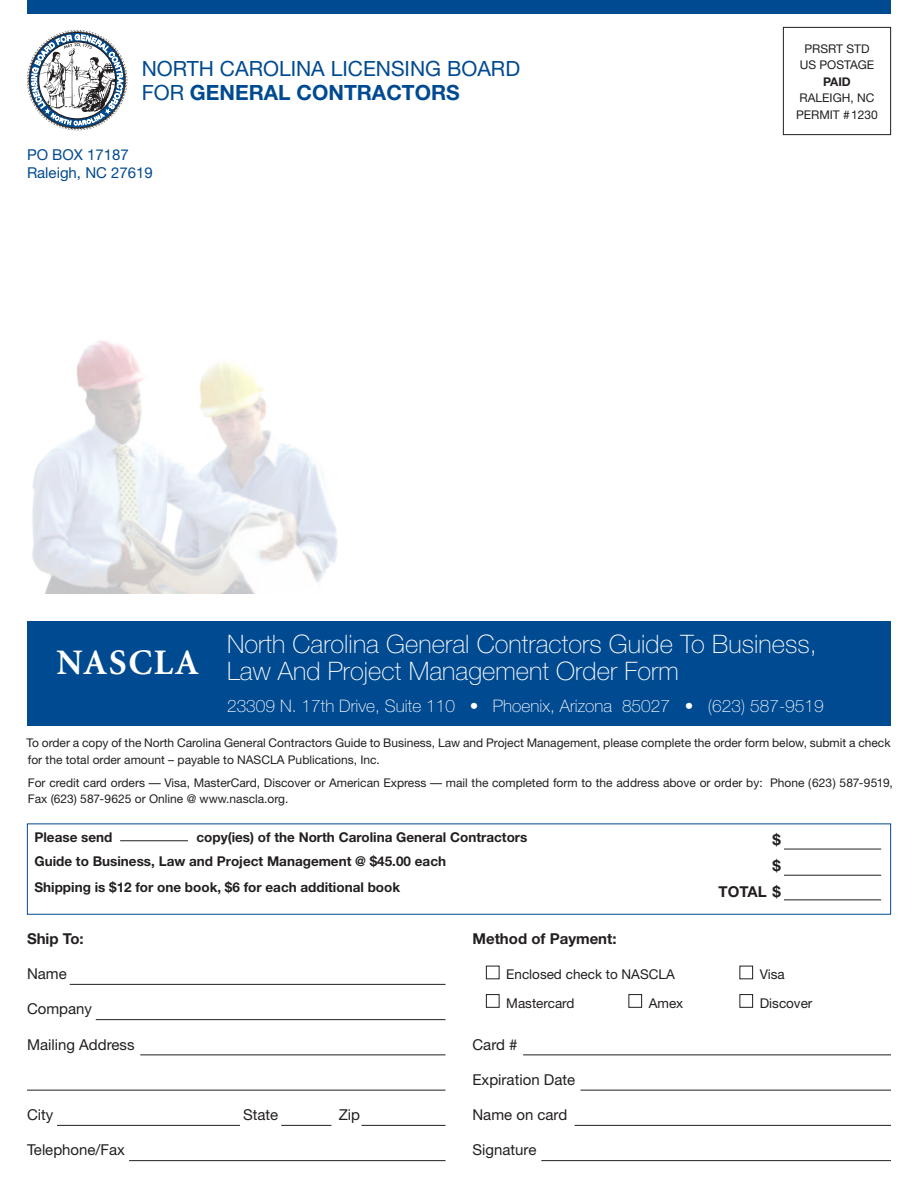
<style>
.page{position:relative;width:918px;height:1188px;background:#fff}
.page>*{position:absolute;margin:0;border:0;box-sizing:border-box;transform-origin:0 0}
.t1{font:700 36px "Minion";letter-spacing:.05em;color:#fff}
.t2{font:100 25.5px/27px "Helvetica Neue";letter-spacing:.005em;color:#fff}
.t3{font:21px/24px "Helvetica Neue";color:#004a91}
.t4{font:100 17.25px "Helvetica Neue";letter-spacing:.005em;color:#fff}
.t5{font:15px "Helvetica Neue";color:#231f20}
.t6{font:700 15px/26.2px "Helvetica Neue";color:#231f20;text-align:right}
.t7{font:15px/18px "Helvetica Neue";color:#004a91}
.t8{font:700 13.5px/24px "Helvetica Neue";color:#231f20}
.t9{font:13.5px "Helvetica Neue";color:#231f20}
.t10{font:12px/16.5px "Helvetica Neue";color:#231f20}
.t11{font:700 12px "Helvetica Neue";color:#231f20}
.s1{font-weight:700}
</style>
<div class="page">
<div style="left:27px;top:621px;width:864px;height:105px;background:#004a91"></div>
<div style="left:486px;top:966px;width:14px;height:13px;border:1px solid #231f20"></div>
<div style="left:740px;top:966px;width:13px;height:13px;border:1px solid #231f20"></div>
<div style="left:486px;top:994px;width:14px;height:14px;border:1px solid #231f20"></div>
<div style="left:628px;top:994px;width:14px;height:14px;border:1px solid #231f20"></div>
<div style="left:740px;top:994px;width:13px;height:14px;border:1px solid #231f20"></div>
<hr style="left:70px;top:984px;width:376px;height:1px;background:#231f20">
<hr style="left:96px;top:1019px;width:349px;height:1px;background:#231f20">
<hr style="left:140px;top:1054px;width:306px;height:1px;background:#231f20">
<hr style="left:27px;top:1090px;width:419px;height:1px;background:#231f20">
<hr style="left:57px;top:1125px;width:183px;height:1px;background:#231f20">
<hr style="left:129px;top:1160px;width:317px;height:1px;background:#231f20">
<hr style="left:523px;top:1054px;width:368px;height:1px;background:#231f20">
<hr style="left:580px;top:1090px;width:311px;height:1px;background:#231f20">
<hr style="left:575px;top:1125px;width:316px;height:1px;background:#231f20">
<hr style="left:541px;top:1160px;width:350px;height:1px;background:#231f20">
<hr style="left:784px;top:849px;width:97px;height:1px;background:#231f20">
<hr style="left:784px;top:875px;width:97px;height:1px;background:#231f20">
<hr style="left:784px;top:899px;width:97px;height:1px;background:#231f20">
<hr style="left:120px;top:840px;width:68px;height:1px;background:#231f20">
<svg style="left:27px;top:30px;width:100px;height:100px"></svg>
<div style="left:783px;top:27px;width:108px;height:108px;border:1px solid #231f20"></div>
<hr style="left:281px;top:1125px;width:51px;height:1px;background:#231f20">
<hr style="left:362px;top:1125px;width:84px;height:1px;background:#231f20">
<div style="left:27px;top:0;width:864px;height:14px;background:#004a91"></div>
<img style="left:32px;top:341px;width:306px;height:252px">
<h3 class="t3" style="left:142px;top:57px;width:380px">NORTH CAROLINA LICENSING BOARD<br>FOR <span class="s1">GENERAL CONTRACTORS</span></h3>
<p class="t7" style="left:27px;top:146px;width:127px">PO BOX 17187<br>Raleigh, NC 27619</p>
<p class="t10" style="left:800px;top:40px;width:76px;text-align:center">PRSRT STD<br>US POSTAGE</p>
<p class="t11" style="left:823px;top:74px;width:29px">PAID</p>
<p class="t10" style="left:796px;top:90px;width:83px">RALEIGH, NC<br>PERMIT #1230</p>
<h2 class="t2" style="left:227px;top:631px;width:591px">North Carolina General Contractors Guide To Business,<br>Law And Project Management Order Form</h2>
<h3 class="t4" style="left:227px;top:696px;width:598px">23309 N. 17th Drive, Suite 110 • Phoenix, Arizona 85027 • (623) 587-9519</h3>
<p class="t10" style="left:27px;top:735px;width:866px">To order a copy of the North Carolina General Contractors Guide to Business, Law and Project Management, please complete the order form below, submit a check for the total order amount – payable to NASCLA Publications, Inc.</p>
<p class="t10" style="left:28px;top:774px;width:867px">For credit card orders — Visa, MasterCard, Discover or American Express — mail the completed form to the address above or order by: Phone (623) 587-9519,<br>Fax (623) 587-9625 or Online @ www.nascla.org.</p>
<h1 class="t1" style="left:56px;top:645px;width:144px">NASCLA</h1>
<p class="t8" style="left:34px;top:824px;width:494px;text-indent:162px">copy(ies) of the North Carolina General Contractors<br>Guide to Business, Law and Project Management @ $45.00 each</p>
<p class="t8" style="left:34px;top:875px;width:367px">Shipping is $12 for one book, $6 for each additional book</p>
<p class="t8" style="left:34px;top:824px;width:79px">Please send</p>
<p class="t6" style="left:719px;top:826px;width:64px">$<br>$<br>TOTAL $</p>
<p class="t6" style="left:27px;top:925px;width:58px">Ship To:</p>
<p class="t5" style="left:27px;top:965px;width:41px">Name</p>
<p class="t5" style="left:27px;top:1000px;width:67px">Company</p>
<p class="t5" style="left:27px;top:1035px;width:109px">Mailing Address</p>
<p class="t5" style="left:27px;top:1106px;width:28px">City</p>
<p class="t5" style="left:243px;top:1106px;width:37px">State</p>
<p class="t5" style="left:339px;top:1106px;width:23px">Zip</p>
<p class="t5" style="left:27px;top:1141px;width:100px">Telephone/Fax</p>
<p class="t6" style="left:472px;top:925px;width:146px">Method of Payment:</p>
<p class="t9" style="left:506px;top:966px;width:170px">Enclosed check to NASCLA</p>
<p class="t9" style="left:760px;top:966px;width:27px">Visa</p>
<p class="t9" style="left:506px;top:995px;width:70px">Mastercard</p>
<p class="t9" style="left:649px;top:995px;width:36px">Amex</p>
<p class="t9" style="left:760px;top:995px;width:54px">Discover</p>
<p class="t5" style="left:472px;top:1035px;width:47px">Card #</p>
<p class="t5" style="left:472px;top:1071px;width:104px">Expiration Date</p>
<p class="t5" style="left:472px;top:1106px;width:96px">Name on card</p>
<p class="t5" style="left:472px;top:1141px;width:65px">Signature</p>
</div>
